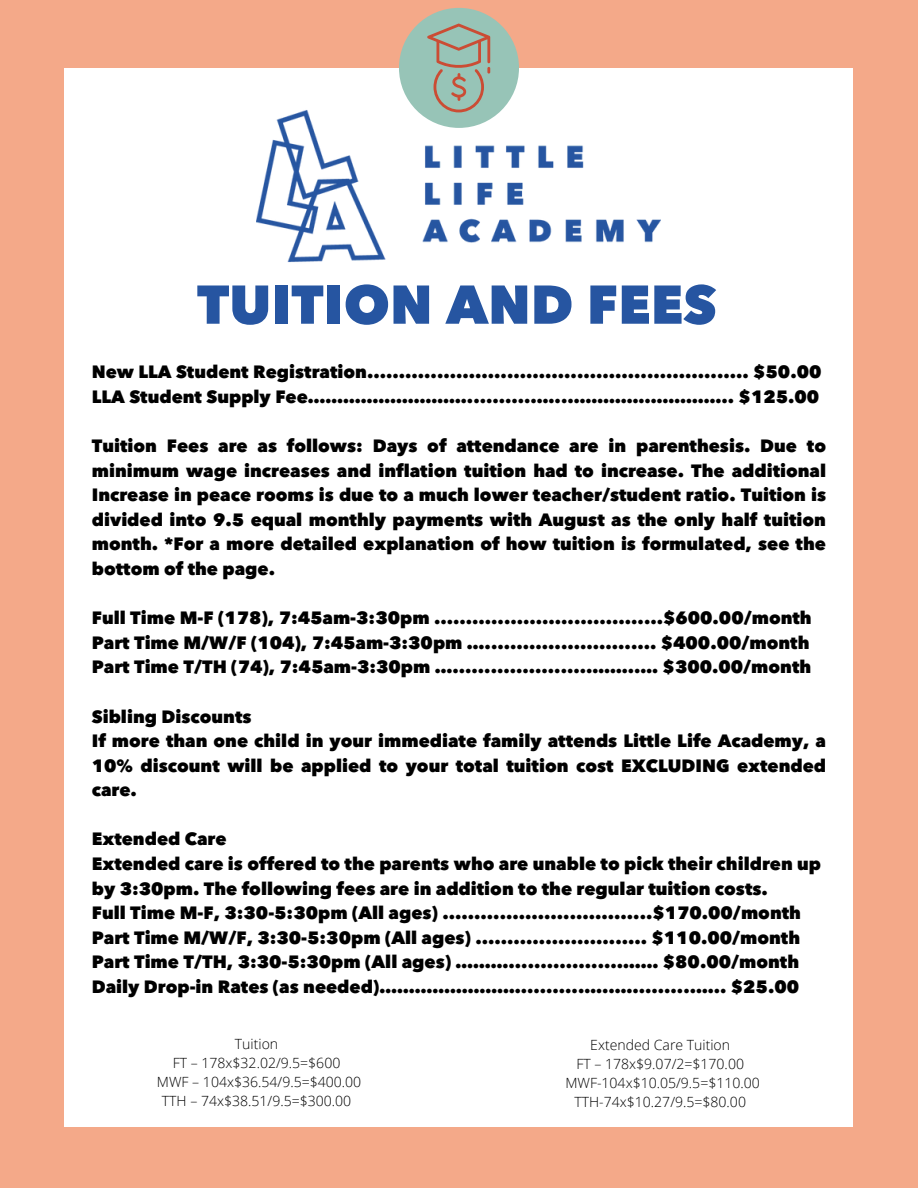
<style>
.page{position:relative;width:918px;height:1188px;background:#f4a989}
.page>*{position:absolute;margin:0;border:0;box-sizing:border-box;transform-origin:0 0}
.t1{font:800 54px "Avenir Next W1 G";color:#2655a1}
.t2{font:800 17.7px/24.6px "Avenir Next W1 G";color:#000}
.t3{font:300 14.1px/19px "Open Sans";color:#000;text-align:center}
</style>
<div class="page">
<div style="left:64px;top:68px;width:788px;height:1058px;background:#fff"></div>
<img style="left:257px;top:7px;width:403px;height:256px">
<h1 class="t1" style="left:197px;top:271px;width:521px">TUITION AND FEES</h1>
<p class="t2" style="left:92px;top:360px;width:731px">New LLA Student Registration............................................................ $50.00<br>LLA Student Supply Fee………………………...........…...………….………….. $125.00</p>
<p class="t2" style="left:92px;top:433px;width:736px;text-align:justify">Tuition Fees are as follows: Days of attendance are in parenthesis. Due to minimum wage increases and inflation tuition had to increase. The additional Increase in peace rooms is due to a much lower teacher/student ratio. Tuition is divided into 9.5 equal monthly payments with August as the only half tuition month. *For a more detailed explanation of how tuition is formulated, see the bottom of the page.</p>
<p class="t2" style="left:92px;top:606px;width:721px">Full Time M-F (178), 7:45am-3:30pm ....................................$600.00/month<br>Part Time M/W/F (104), 7:45am-3:30pm …........................... $400.00/month<br>Part Time T/TH (74), 7:45am-3:30pm …......................……..… $300.00/month</p>
<p class="t2" style="left:92px;top:704px;width:736px">Sibling Discounts<br>If more than one child in your immediate family attends Little Life Academy, a 10% discount will be applied to your total tuition cost EXCLUDING extended care.</p>
<p class="t2" style="left:92px;top:827px;width:731px">Extended Care<br>Extended care is offered to the parents who are unable to pick their children up by 3:30pm. The following fees are in addition to the regular tuition costs.<br>Full Time M-F, 3:30-5:30pm (All ages) .................................$170.00/month Part Time M/W/F, 3:30-5:30pm (All ages) ........................... $110.00/month Part Time T/TH, 3:30-5:30pm (All ages) ………..................…… $80.00/month Daily Drop-in Rates (as needed)……………………..........…..…..........….. $25.00</p>
<p class="t3" style="left:157px;top:1034px;width:206px">Tuition<br>FT – 178x$32.02/9.5=$600<br>MWF – 104x$36.54/9.5=$400.00<br>TTH – 74x$38.51/9.5=$300.00</p>
<p class="t3" style="left:565px;top:1035px;width:196px">Extended Care Tuition<br>FT – 178x$9.07/2=$170.00<br>MWF-104x$10.05/9.5=$110.00<br>TTH-74x$10.27/9.5=$80.00</p>
</div>
